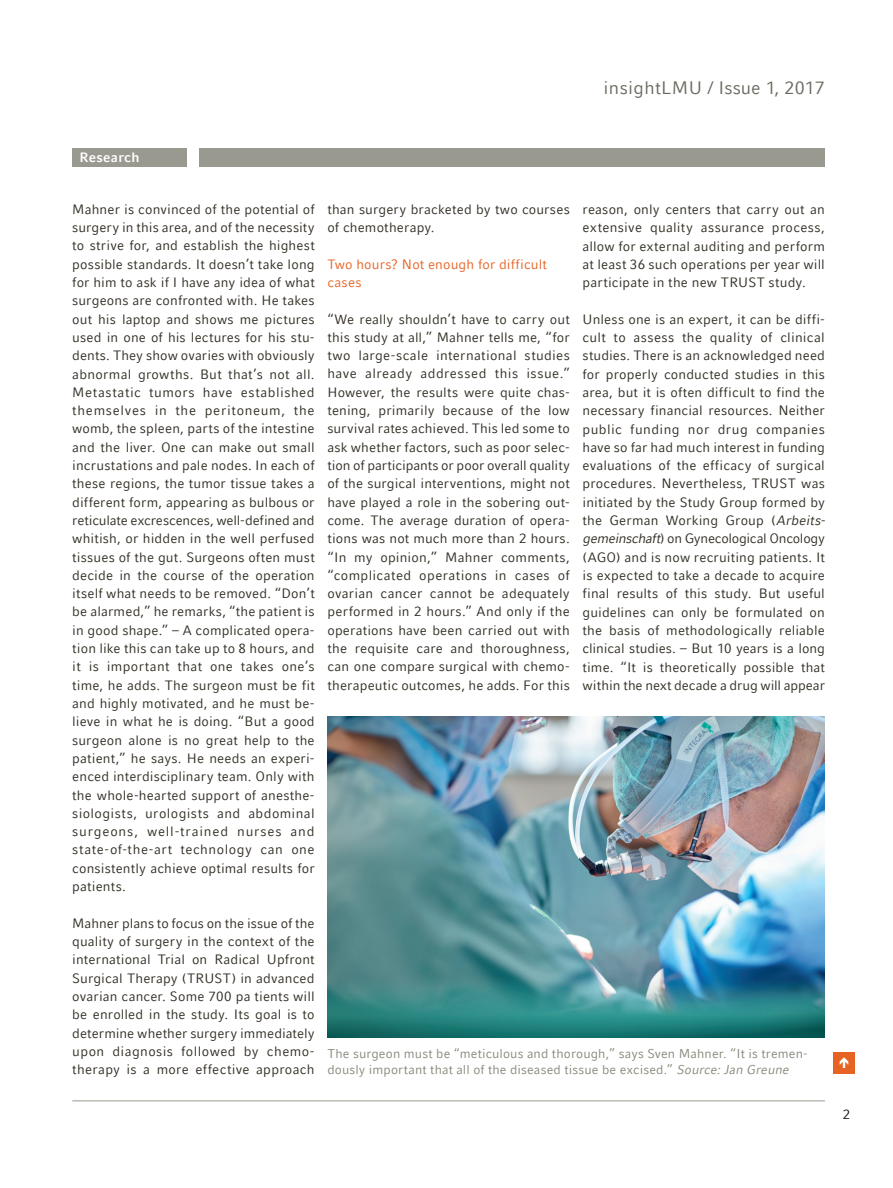
<style>
.page{position:relative;width:893px;height:1188px;background:#fff}
.page>*{position:absolute;margin:0;border:0;box-sizing:border-box;transform-origin:0 0}
.t1{font:18px "LMU Compatil Fact";letter-spacing:.02em;color:#6b6a5f}
.t2{font:13.5px/18.3px "LMU Compatil Fact";letter-spacing:.01em;color:#312d23;text-align:justify}
.t3{font:13.5px/18.3px "LMU Compatil Fact";letter-spacing:.01em;color:#e66324}
.t4{font:700 13.5px "LMU Compatil Fact";letter-spacing:.025em;color:#fff}
.t5{font:13.5px "LMU Compatil Fact";color:#231f20}
.t6{font:12.75px/15.8px "LMU Compatil Fact";letter-spacing:.01em;color:#88877b}
.s1{font-family:"LMU Compatil Fact Obl"}
</style>
<div class="page">
<hr style="left:72px;top:1100px;width:753px;height:1px;background:#99998f">
<div style="left:200px;top:149px;width:625px;height:18px;background:#99998f"></div>
<div style="left:72px;top:149px;width:115px;height:18px;background:#99998f"></div>
<div style="left:833px;top:1053px;width:22px;height:21px;background:#e66324"></div>
<img style="left:327px;top:716px;width:498px;height:321px">
<h1 class="t1" style="left:604px;top:77px;width:223px">insightLMU / Issue 1, 2017</h1>
<p class="t4" style="left:79px;top:150px;width:62px">Research</p>
<p class="t2" style="left:72px;top:200px;width:244px">Mahner is convinced of the potential of surgery in this area, and of the necessity to strive for, and establish the highest possible standards. It doesn’t take long for him to ask if I have any idea of what surgeons are confronted with. He takes out his laptop and shows me pictures used in one of his lectures for his stu&shy;dents. They show ovaries with obviously abnormal growths. But that’s not all.<br>Metastatic tumors have established themselves in the peritoneum, the womb, the spleen, parts of the intestine and the liver. One can make out small incrustations and pale nodes. In each of these regions, the tumor tissue takes a different form, appearing as bulbous or reticulate excrescences, well-defined and whitish, or hidden in the well perfused tissues of the gut. Surgeons often must decide in the course of the operation itself what needs to be removed. “Don’t be alarmed,” he remarks, “the patient is in good shape.” – A complicated opera&shy;tion like this can take up to 8 hours, and it is important that one takes one’s time, he adds. The surgeon must be fit and highly motivated, and he must be&shy;lieve in what he is doing. “But a good surgeon alone is no great help to the patient,” he says. He needs an experi&shy;enced interdisciplinary team. Only with the whole-hearted support of anesthe&shy;siologists, urologists and abdominal surgeons, well-trained nurses and state-of-the-art technology can one consistently achieve optimal results for patients.</p>
<p class="t2" style="left:72px;top:914px;width:244px">Mahner plans to focus on the issue of the quality of surgery in the context of the international Trial on Radical Upfront Surgical Therapy (TRUST) in advanced ovarian cancer. Some 700 pa tients will be enrolled in the study. Its goal is to determine whether surgery immediately upon diagnosis followed by chemo&shy;therapy is a more effective approach</p>
<p class="t2" style="left:327px;top:200px;width:244px">than surgery bracketed by two courses of chemotherapy.</p>
<p class="t3" style="left:327px;top:255px;width:221px">Two hours? Not enough for difficult cases</p>
<p class="t2" style="left:327px;top:310px;width:244px">“We really shouldn’t have to carry out this study at all,” Mahner tells me, “for two large-scale international studies have already addressed this issue.” However, the results were quite chas&shy;tening, primarily because of the low survival rates achieved. This led some to ask whether factors, such as poor selec&shy;tion of participants or poor overall quality of the surgical interventions, might not have played a role in the sobering out&shy;come. The average duration of opera&shy;tions was not much more than 2 hours. “In my opinion,” Mahner comments, “complicated operations in cases of ovarian cancer cannot be adequately performed in 2 hours.” And only if the operations have been carried out with the requisite care and thoroughness, can one compare surgical with chemo&shy;therapeutic outcomes, he adds. For this</p>
<p class="t2" style="left:583px;top:200px;width:244px">reason, only centers that carry out an extensive quality assurance process, allow for external auditing and perform at least 36 such operations per year will participate in the new TRUST study.</p>
<p class="t2" style="left:583px;top:310px;width:244px">Unless one is an expert, it can be diffi&shy;cult to assess the quality of clinical studies. There is an acknowledged need for properly conducted studies in this area, but it is often difficult to find the necessary financial resources. Neither public funding nor drug companies have so far had much interest in funding evaluations of the efficacy of surgical procedures. Nevertheless, TRUST was initiated by the Study Group formed by the German Working Group (<span class="s1">Arbeits&shy;gemeinschaft</span>) on Gynecological Oncology (AGO) and is now recruiting patients. It is expected to take a decade to acquire final results of this study. But useful guidelines can only be formulated on the basis of methodologically reliable clinical studies. – But 10 years is a long time. “It is theoretically possible that within the next decade a drug will appear</p>
<p class="t6" style="left:327px;top:1046px;width:480px">The surgeon must be “meticulous and thorough,” says Sven Mahner. “It is tremen&shy;dously important that all of the diseased tissue be excised.” <span class="s1">Source: Jan Greune</span></p>
<p class="t5" style="left:843px;top:1106px;width:9px">2</p>
</div>
